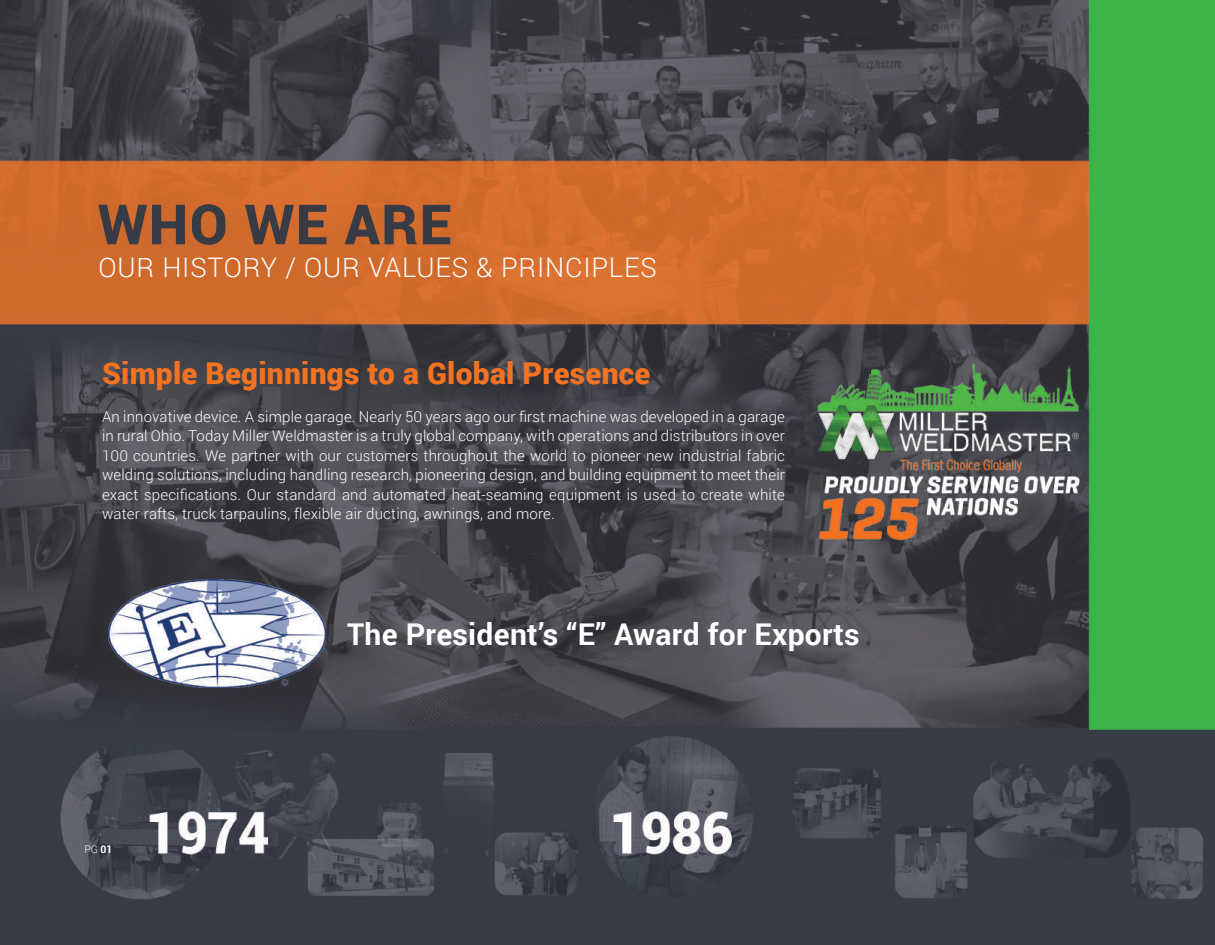
<style>
.page{position:relative;width:1215px;height:945px;background:#fff}
.page>*{position:absolute;margin:0;border:0;box-sizing:border-box;transform-origin:0 0}
.t1{font:900 55.5px "Roboto";letter-spacing:.03em;color:#373b46}
.t2{font:900 30px "Roboto";letter-spacing:.01em;color:#f47321}
.t3{font:700 30px "Roboto";letter-spacing:.01em;color:#fff}
.t4{font:300 27px "Roboto";letter-spacing:.03em;color:#fff}
.t5{font:300 15px/19.5px "Roboto";letter-spacing:.01em;color:#fff;text-align:justify}
.t6{font:300 10.5px "Roboto";color:#fff}
.s1{font-weight:700}
</style>
<div class="page">
<img style="left:0;top:0;width:1215px;height:945px">
<img style="left:809px;top:360px;width:281px;height:182px">
<img style="left:109px;top:579px;width:217px;height:108px">
<h1 class="t1" style="left:98px;top:185px;width:355px">WHO WE ARE</h1>
<h3 class="t4" style="left:98px;top:249px;width:560px">OUR HISTORY / OUR VALUES &amp; PRINCIPLES</h3>
<h2 class="t2" style="left:102px;top:352px;width:550px">Simple Beginnings to a Global Presence</h2>
<p class="t5" style="left:102px;top:406px;width:685px">An innovative device. A simple garage. Nearly 50 years ago our first machine was developed in a garage in rural Ohio. Today Miller Weldmaster is a truly global company, with operations and distributors in over 100 countries. We partner with our customers throughout the world to pioneer new industrial fabric welding solutions, including handling research, pioneering design, and building equipment to meet their exact specifications. Our standard and automated heat-seaming equipment is used to create white water rafts, truck tarpaulins, flexible air ducting, awnings, and more.</p>
<p class="t6" style="left:84px;top:842px;width:30px">PG <span class="s1">01</span></p>
<h2 class="t3" style="left:347px;top:614px;width:514px">The President’s “E” Award for Exports</h2>
</div>
